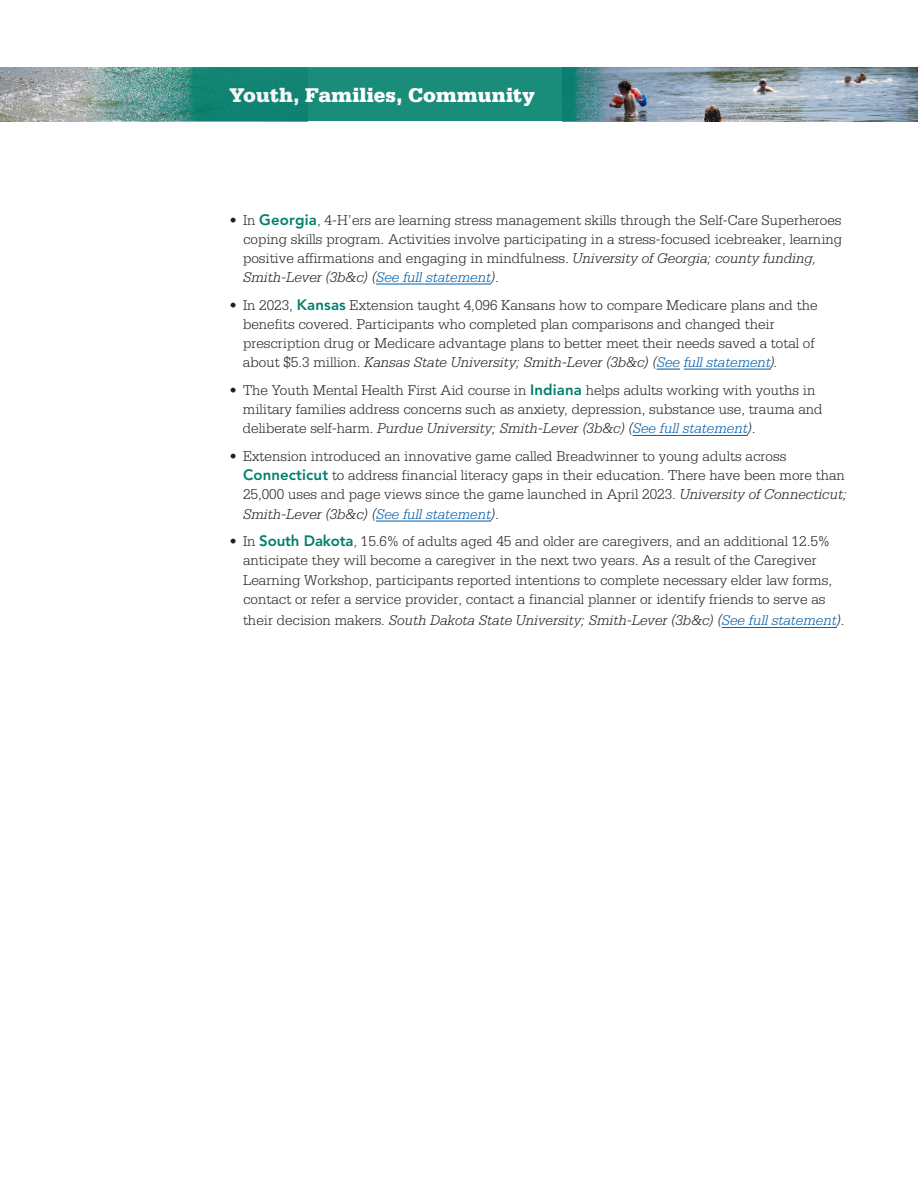
<style>
.page{position:relative;width:918px;height:1188px;background:#fff}
.page>*{position:absolute;margin:0;border:0;box-sizing:border-box;transform-origin:0 0}
.t1{font:900 21px "Serifa Std";color:#fff}
.Bulleted_text{font:300 15px/19px "Serifa Std";color:#231f20}
.Bulleted_text-2{font:italic 300 15px "Serifa Std";color:#231f20}
.s1{font-family:"Avenir LT Std";font-weight:800;color:#007f6c}
.s2{font-style:italic}
.s3{font-style:italic;color:#015fae}
.s4{font-style:normal}
.s5{color:#015fae}
</style>
<div class="page">
<img style="left:610px;top:68px;width:308px;height:54px">
<img style="left:0;top:68px;width:68px;height:54px">
<svg style="left:68px;top:68px;width:542px;height:54px;background:#349083"></svg>
<hr style="left:376px;top:284px;width:115px;height:1px;background:#015fae">
<svg style="left:657px;top:369px;width:23px;height:1px"></svg>
<hr style="left:684px;top:369px;width:87px;height:1px;background:#015fae">
<hr style="left:633px;top:435px;width:115px;height:1px;background:#015fae">
<hr style="left:376px;top:521px;width:115px;height:1px;background:#015fae">
<hr style="left:722px;top:627px;width:115px;height:1px;background:#015fae">
<h1 class="t1" style="left:230px;top:83px;width:307px">Youth, Families, Community</h1>
<p class="Bulleted_text" style="left:243px;top:211px;width:601px;text-indent:-14px">• In <span class="s1">Georgia</span>, 4-H’ers are learning stress management skills through the Self-Care Superheroes coping skills program. Activities involve participating in a stress-focused icebreaker, learning positive affirmations and engaging in mindfulness. <span class="s2">University of Georgia; county funding, Smith-Lever (3b&amp;c) (</span><span class="s3">See full statement</span><span class="s2">)</span>.</p>
<p class="Bulleted_text" style="left:243px;top:296px;width:576px;text-indent:-13px">• In 2023, <span class="s1">Kansas</span> Extension taught 4,096 Kansans how to compare Medicare plans and the benefits covered. Participants who completed plan comparisons and changed their prescription drug or Medicare advantage plans to better meet their needs saved a total of about $5.3 million. <span class="s2">Kansas State University; Smith-Lever (3b&amp;c) (</span><span class="s3">See full statement</span><span class="s2">).</span></p>
<p class="Bulleted_text" style="left:243px;top:381px;width:581px;text-indent:-13px">• The Youth Mental Health First Aid course in <span class="s1">Indiana</span> helps adults working with youths in military families address concerns such as anxiety, depression, substance use, trauma and deliberate self-harm. <span class="s2">Purdue University; Smith-Lever (3b&amp;c) (</span><span class="s3">See full statement</span><span class="s2">)</span>.</p>
<p class="Bulleted_text" style="left:243px;top:446px;width:605px;text-indent:-14px">• Extension introduced an innovative game called Breadwinner to young adults across <span class="s1">Connecticut</span> to address financial literacy gaps in their education. There have been more than 25,000 uses and page views since the game launched in April 2023. <span class="s2">University of Connecticut; Smith-Lever (3b&amp;c) (</span><span class="s3">See full statement</span><span class="s2">)</span>.</p>
<p class="Bulleted_text" style="left:243px;top:531px;width:591px;line-height:19.5px;text-indent:-14px">• In <span class="s1">South Dakota</span>, 15.6% of adults aged 45 and older are caregivers, and an additional 12.5% anticipate they will become a caregiver in the next two years. As a result of the Caregiver Learning Workshop, participants reported intentions to complete necessary elder law forms, contact or refer a service provider, contact a financial planner or identify friends to serve as</p>
<p class="Bulleted_text-2" style="left:243px;top:612px;width:603px"><span class="s4">their decision makers.</span> South Dakota State University; Smith-Lever (3b&amp;c) (<span class="s5">See full statement</span>)<span class="s4">.</span></p>
</div>
